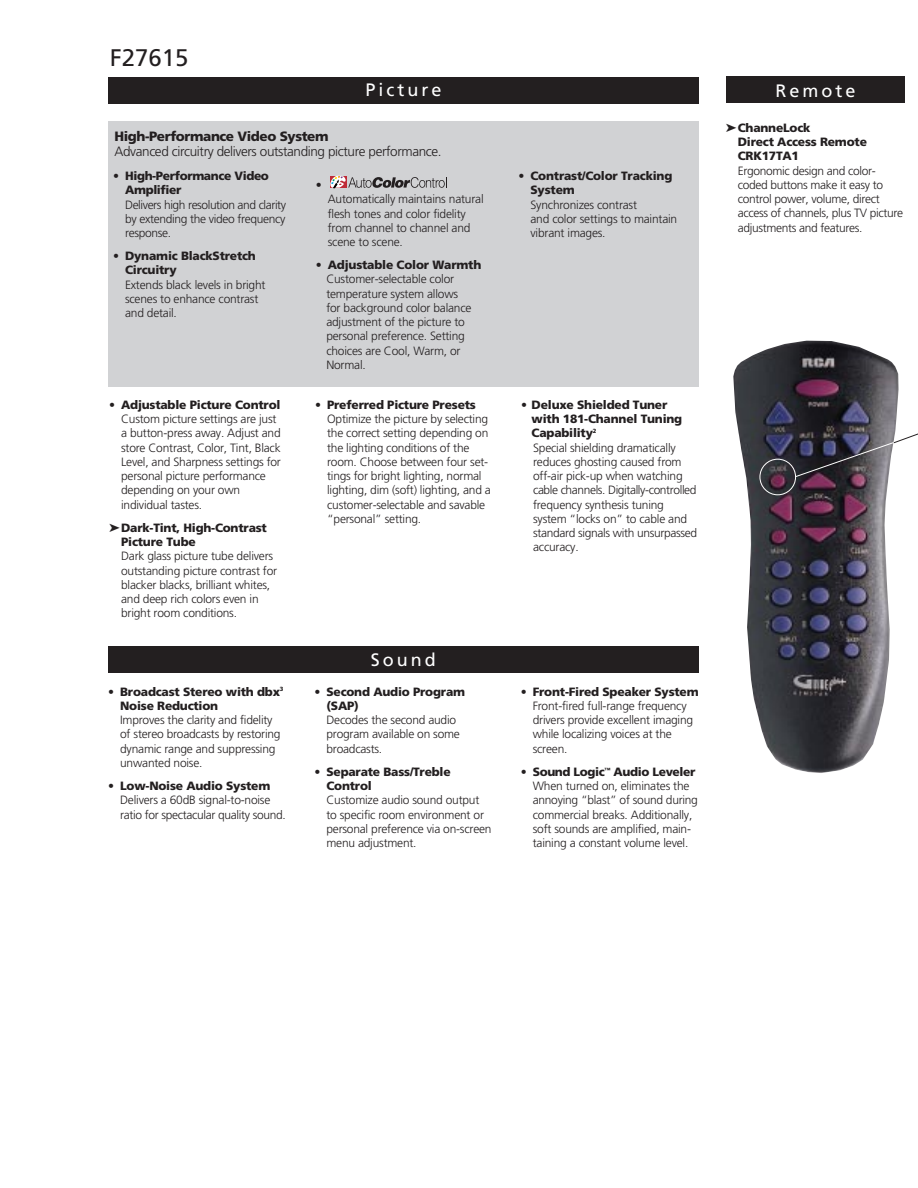
<style>
.page{position:relative;width:918px;height:1188px;background:#fff}
.page>*{position:absolute;margin:0;border:0;box-sizing:border-box;transform-origin:0 0}
.t1{font:24px "Frutiger";color:#231f20}
.t2{font:18px "Frutiger";letter-spacing:.165em;color:#fff}
.t3{font:300 13.5px "Frutiger";letter-spacing:-.03em;color:#231f20}
.t4{font:900 13.5px "Frutiger";letter-spacing:-.03em;color:#231f20}
.t5{font:300 12px/14.2px "Frutiger";letter-spacing:-.02em;color:#231f20}
.t6{font:900 12px/14.2px "Frutiger";letter-spacing:-.02em;color:#231f20}
.s1{font-weight:900}
</style>
<div class="page">
<div style="left:108px;top:77px;width:591px;height:27px;background:#231f20"></div>
<div style="left:726px;top:76px;width:178px;height:28px;background:#231f20"></div>
<div style="left:108px;top:646px;width:590px;height:27px;background:#231f20"></div>
<div style="left:108px;top:122px;width:590px;height:265px;background:#d1d2d4"></div>
<svg style="left:330px;top:176px;width:117px;height:12px"></svg>
<img style="left:733px;top:341px;width:166px;height:432px">
<div style="left:760px;top:459px;width:36px;height:36px;border:1px solid #fff;border-radius:50%"></div>
<svg style="left:794px;top:427px;width:124px;height:51px"></svg>
<h1 class="t1" style="left:110px;top:48px;width:80px">F27615</h1>
<h2 class="t2" style="left:366px;top:83px;width:78px">Picture</h2>
<h2 class="t2" style="left:776px;top:83px;width:82px">Remote</h2>
<p class="t4" style="left:114px;top:130px;width:216px">High-Performance Video System</p>
<p class="t3" style="left:114px;top:145px;width:329px">Advanced circuitry delivers outstanding picture performance.</p>
<p class="t6" style="left:125px;top:170px;width:145px;text-indent:-12px">• High-Performance Video<br>Amplifier</p>
<p class="t5" style="left:125px;top:198px;width:163px;text-align:justify">Delivers high resolution and clarity by extending the video frequency response.</p>
<p class="t6" style="left:125px;top:250px;width:132px;text-indent:-12px">• Dynamic BlackStretch<br>Circuitry</p>
<p class="t5" style="left:125px;top:278px;width:142px">Extends black levels in bright scenes to enhance contrast and detail.</p>
<p class="t6" style="left:109px;top:398px;width:173px">• Adjustable Picture Control</p>
<p class="t5" style="left:121px;top:413px;width:161px">Custom picture settings are just a button-press away. Adjust and store Contrast, Color, Tint, Black<br>Level, and Sharpness settings for personal picture performance depending on your own individual tastes.</p>
<p class="t6" style="left:121px;top:521px;width:147px;text-indent:-12px">➤Dark-Tint, High-Contrast<br>Picture Tube</p>
<p class="t5" style="left:121px;top:550px;width:157px">Dark glass picture tube delivers outstanding picture contrast for blacker blacks, brilliant whites, and deep rich colors even in bright room conditions.</p>
<p class="t6" style="left:120px;top:685px;width:165px;text-indent:-12px">• Broadcast Stereo with dbx<sup>3<br></sup>Noise Reduction</p>
<p class="t5" style="left:120px;top:714px;width:162px">Improves the clarity and fidelity of stereo broadcasts by restoring dynamic range and suppressing unwanted noise.</p>
<p class="t6" style="left:108px;top:780px;width:164px">• Low-Noise Audio System</p>
<p class="t5" style="left:120px;top:794px;width:167px">Delivers a 60dB signal-to-noise ratio for spectacular quality sound.</p>
<p class="t6" style="left:316px;top:179px;width:7px">•</p>
<p class="t5" style="left:328px;top:193px;width:157px">Automatically maintains natural flesh tones and color fidelity from channel to channel and scene to scene.</p>
<p class="t6" style="left:316px;top:259px;width:167px">• Adjustable Color Warmth</p>
<p class="t5" style="left:326px;top:273px;width:147px">Customer-selectable color temperature system allows for background color balance adjustment of the picture to personal preference. Setting choices are Cool, Warm, or<br>Normal.</p>
<p class="t6" style="left:315px;top:398px;width:162px">• Preferred Picture Presets</p>
<p class="t5" style="left:327px;top:413px;width:165px">Optimize the picture by selecting the correct setting depending on the lighting conditions of the room. Choose between four set&shy;tings for bright lighting, normal lighting, dim (soft) lighting, and a customer-selectable and savable “personal” setting.</p>
<h2 class="t2" style="left:371px;top:652px;width:67px">Sound</h2>
<p class="t6" style="left:326px;top:685px;width:140px;text-indent:-12px">• Second Audio Program (SAP)</p>
<p class="t5" style="left:326px;top:714px;width:135px">Decodes the second audio program available on some broadcasts.</p>
<p class="t6" style="left:326px;top:765px;width:126px;text-indent:-12px">• Separate Bass/Treble<br>Control</p>
<p class="t5" style="left:326px;top:794px;width:167px">Customize audio sound output to specific room environment or personal preference via on-screen menu adjustment.</p>
<p class="t6" style="left:531px;top:170px;width:143px;text-indent:-12px">• Contrast/Color Tracking<br>System</p>
<p class="t5" style="left:531px;top:198px;width:148px">Synchronizes contrast<br>and color settings to maintain vibrant images.</p>
<p class="t6" style="left:738px;top:122px;width:131px;text-indent:-12px">➤ChanneLock<br>Direct Access Remote<br>CRK17TA1</p>
<p class="t5" style="left:738px;top:164px;width:167px">Ergonomic design and color&shy;coded buttons make it easy to control power, volume, direct access of channels, plus TV picture adjustments and features.</p>
<p class="t5" style="left:532px;top:398px;width:167px;text-indent:-10px"><span class="s1">• Deluxe Shielded Tuner with 181-Channel Tuning<br>Capability</span><sup>2<br></sup>Special shielding dramatically reduces ghosting caused from off-air pick-up when watching cable channels. Digitally-controlled frequency synthesis tuning system “locks on” to cable and standard signals with unsurpassed accuracy.</p>
<p class="t6" style="left:521px;top:685px;width:179px">• Front-Fired Speaker System</p>
<p class="t5" style="left:533px;top:699px;width:162px">Front-fired full-range frequency drivers provide excellent imaging while localizing voices at the screen.</p>
<p class="t5" style="left:533px;top:765px;width:167px;text-indent:-12px"><span class="s1">• Sound Logic</span><sup>™</sup> <span class="s1">Audio Leveler<br></span>When turned on, eliminates the annoying “blast” of sound during commercial breaks. Additionally, soft sounds are amplified, main&shy;taining a constant volume level.</p>
</div>
